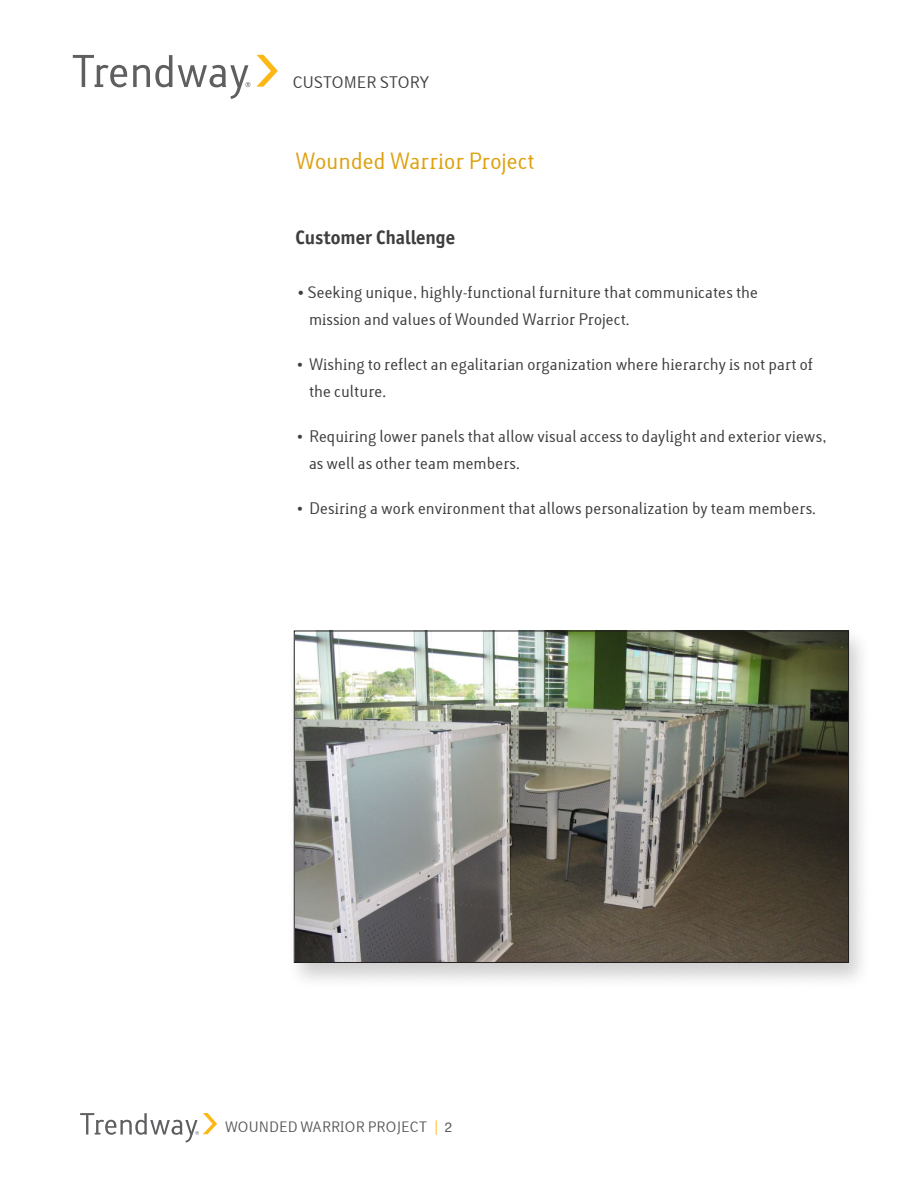
<style>
.page{position:relative;width:918px;height:1188px;background:#fff}
.page>*{position:absolute;margin:0;border:0;box-sizing:border-box;transform-origin:0 0}
.t1{font:21px "Lacuna";color:#dea110}
.t2{font:700 19.5px "Officina Sans ITC Std";color:#3e3e3f}
.bullets{font:15px/27px "Lacuna";color:#3e3e3f}
.t3{font:13.5px "Lacuna";color:#57585a}
.s1{font-family:"Officina Sans ITC Std"}
.s2{color:#fcb814}
.s3{font-family:"Helvetica Neue"}
</style>
<div class="page">
<svg style="left:256px;top:55px;width:22px;height:32px"></svg>
<svg style="left:73px;top:55px;width:177px;height:44px"></svg>
<svg style="left:80px;top:1113px;width:137px;height:29px"></svg>
<div style="left:285px;top:626px;width:587px;height:364px;background:#231f20;opacity:.21"></div>
<img style="left:296px;top:633px;width:551px;height:328px">
<p class="bullets" style="left:292px;top:70px;width:137px">CUSTOMER STORY</p>
<p class="t1" style="left:296px;top:148px;width:241px">Wounded Warrior Project</p>
<p class="t2" style="left:296px;top:225px;width:161px">Customer Challenge</p>
<p class="bullets" style="left:309px;top:279px;width:451px;text-indent:-12px"><span class="s1">•</span> Seeking unique, highly-functional furniture that communicates the mission and values of Wounded Warrior Project.</p>
<p class="bullets" style="left:309px;top:351px;width:506px;text-indent:-12px">• Wishing to reflect an egalitarian organization where hierarchy is not part of the culture.</p>
<p class="bullets" style="left:309px;top:423px;width:520px;text-indent:-12px">• Requiring lower panels that allow visual access to daylight and exterior views, as well as other team members.</p>
<p class="bullets" style="left:297px;top:495px;width:520px">• Desiring a work environment that allows personalization by team members.</p>
<p class="t3" style="left:225px;top:1119px;width:229px">WOUNDED WARRIOR PROJECT <span class="s2">|</span> <span class="s3">2</span></p>
</div>
